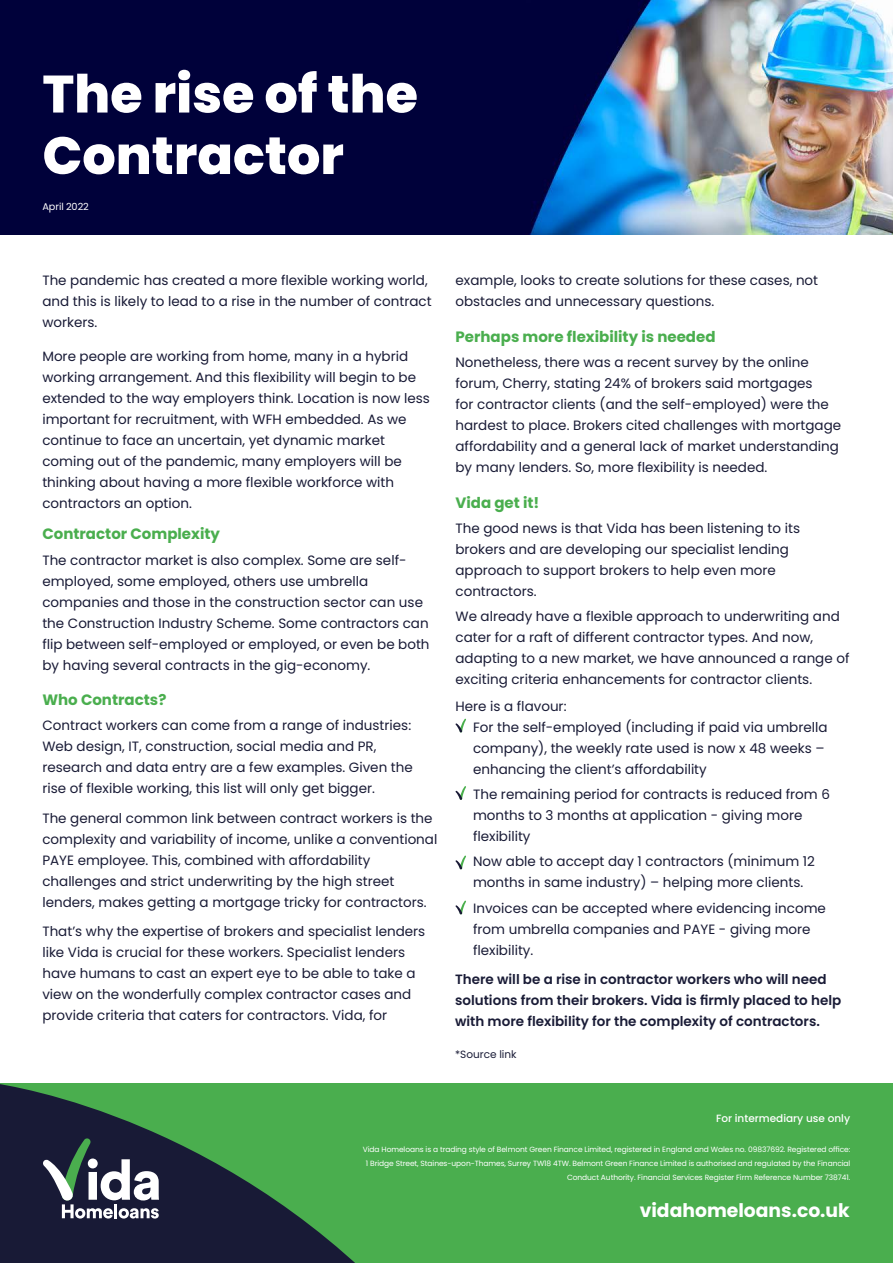
<style>
.page{position:relative;width:893px;height:1263px;background:#fff}
.page>*{position:absolute;margin:0;border:0;box-sizing:border-box;transform-origin:0 0}
.t1{font:800 52.5px/61.5px "Poppins";color:#fff}
.t2{font:700 18.75px "Poppins";color:#fff}
.t3{font:700 15px "Poppins";color:#4aae4e}
.t4{font:13.5px/21px "Poppins";color:#191b36}
.t5{font:13.5px/21px "Poppins";color:#181a36}
.t6{font:600 13.5px/21px "Poppins";color:#191b36}
.t7{font:500 10.5px "Poppins";color:#fff}
.t8{font:10.5px "Poppins";color:#191b36}
.t9{font:9.75px "Poppins";letter-spacing:-.01em;color:#fff}
.t10{font:7.5px/14.2px "Poppins";letter-spacing:-.01em;color:#fff;text-align:right}
</style>
<div class="page">
<div style="left:0;top:1083px;width:893px;height:180px;background:#4aae4e"></div>
<svg style="left:455px;top:719px;width:11px;height:13px"></svg>
<svg style="left:455px;top:786px;width:11px;height:14px"></svg>
<svg style="left:455px;top:855px;width:11px;height:14px"></svg>
<svg style="left:455px;top:900px;width:11px;height:14px"></svg>
<svg style="left:0;top:1084px;width:355px;height:179px;fill:#181a36"></svg>
<svg style="left:43px;top:1138px;width:116px;height:80px;background:#5a616f"></svg>
<img style="left:0;top:0;width:893px;height:235px">
<h1 class="t1" style="left:43px;top:64px;width:377px">The rise of the<br>Contractor</h1>
<p class="t9" style="left:43px;top:201px;width:48px">April 2022</p>
<p class="t5" style="left:42px;top:270px;width:391px">The pandemic has created a more flexible working world, and this is likely to lead to a rise in the number of contract workers.</p>
<p class="t5" style="left:42px;top:346px;width:389px">More people are working from home, many in a hybrid working arrangement. And this flexibility will begin to be extended to the way employers think. Location is now less important for recruitment, with WFH embedded. As we continue to face an uncertain, yet dynamic market coming out of the pandemic, many employers will be thinking about having a more flexible workforce with contractors an option.</p>
<p class="t3" style="left:42px;top:525px;width:179px">Contractor Complexity</p>
<p class="t5" style="left:42px;top:549px;width:389px">The contractor market is also complex. Some are self&shy;employed, some employed, others use umbrella companies and those in the construction sector can use the Construction Industry Scheme. Some contractors can flip between self-employed or employed, or even be both by having several contracts in the gig-economy.</p>
<p class="t3" style="left:42px;top:691px;width:126px">Who Contracts?</p>
<p class="t4" style="left:42px;top:715px;width:372px">Contract workers can come from a range of industries:<br>Web design, IT, construction, social media and PR, research and data entry are a few examples. Given the rise of flexible working, this list will only get bigger.</p>
<p class="t4" style="left:42px;top:808px;width:396px">The general common link between contract workers is the complexity and variability of income, unlike a conventional PAYE employee. This, combined with affordability challenges and strict underwriting by the high street lenders, makes getting a mortgage tricky for contractors.</p>
<p class="t4" style="left:42px;top:921px;width:384px">That’s why the expertise of brokers and specialist lenders like Vida is crucial for these workers. Specialist lenders have humans to cast an expert eye to be able to take a view on the wonderfully complex contractor cases and provide criteria that caters for contractors. Vida, for</p>
<p class="t4" style="left:455px;top:270px;width:364px">example, looks to create solutions for these cases, not obstacles and unnecessary questions.</p>
<p class="t3" style="left:455px;top:328px;width:262px">Perhaps more flexibility is needed</p>
<p class="t4" style="left:455px;top:352px;width:387px">Nonetheless, there was a recent survey by the online forum, Cherry, stating 24% of brokers said mortgages<br>for contractor clients (and the self-employed) were the hardest to place. Brokers cited challenges with mortgage affordability and a general lack of market understanding by many lenders. So, more flexibility is needed.</p>
<p class="t3" style="left:455px;top:494px;width:86px">Vida get it!</p>
<p class="t4" style="left:455px;top:518px;width:346px">The good news is that Vida has been listening to its brokers and are developing our specialist lending approach to support brokers to help even more contractors.</p>
<p class="t4" style="left:455px;top:606px;width:395px">We already have a flexible approach to underwriting and cater for a raft of different contractor types. And now, adapting to a new market, we have announced a range of exciting criteria enhancements for contractor clients.</p>
<p class="t4" style="left:473px;top:696px;width:356px;text-indent:-18px">Here is a flavour:<br>For the self-employed (including if paid via umbrella company), the weekly rate used is now x 48 weeks – enhancing the client’s affordability</p>
<p class="t4" style="left:473px;top:784px;width:358px">The remaining period for contracts is reduced from 6 months to 3 months at application - giving more flexibility</p>
<p class="t4" style="left:473px;top:851px;width:343px">Now able to accept day 1 contractors (minimum 12 months in same industry) – helping more clients.</p>
<p class="t4" style="left:473px;top:897px;width:354px">Invoices can be accepted where evidencing income from umbrella companies and PAYE - giving more flexibility.</p>
<p class="t6" style="left:455px;top:969px;width:388px">There will be a rise in contractor workers who will need solutions from their brokers. Vida is firmly placed to help with more flexibility for the complexity of contractors.</p>
<p class="t8" style="left:455px;top:1048px;width:63px">*Source link</p>
<p class="t7" style="left:716px;top:1112px;width:136px">For intermediary use only</p>
<p class="t10" style="left:363px;top:1142px;width:489px">Vida Homeloans is a trading style of Belmont Green Finance Limited, registered in England and Wales no. 09837692. Registered office:<br>1 Bridge Street, Staines-upon-Thames, Surrey TW18 4TW. Belmont Green Finance Limited is authorised and regulated by the Financial<br>Conduct Authority. Financial Services Register Firm Reference Number 738741.</p>
<h2 class="t2" style="left:640px;top:1200px;width:212px">vidahomeloans.co.uk</h2>
</div>
